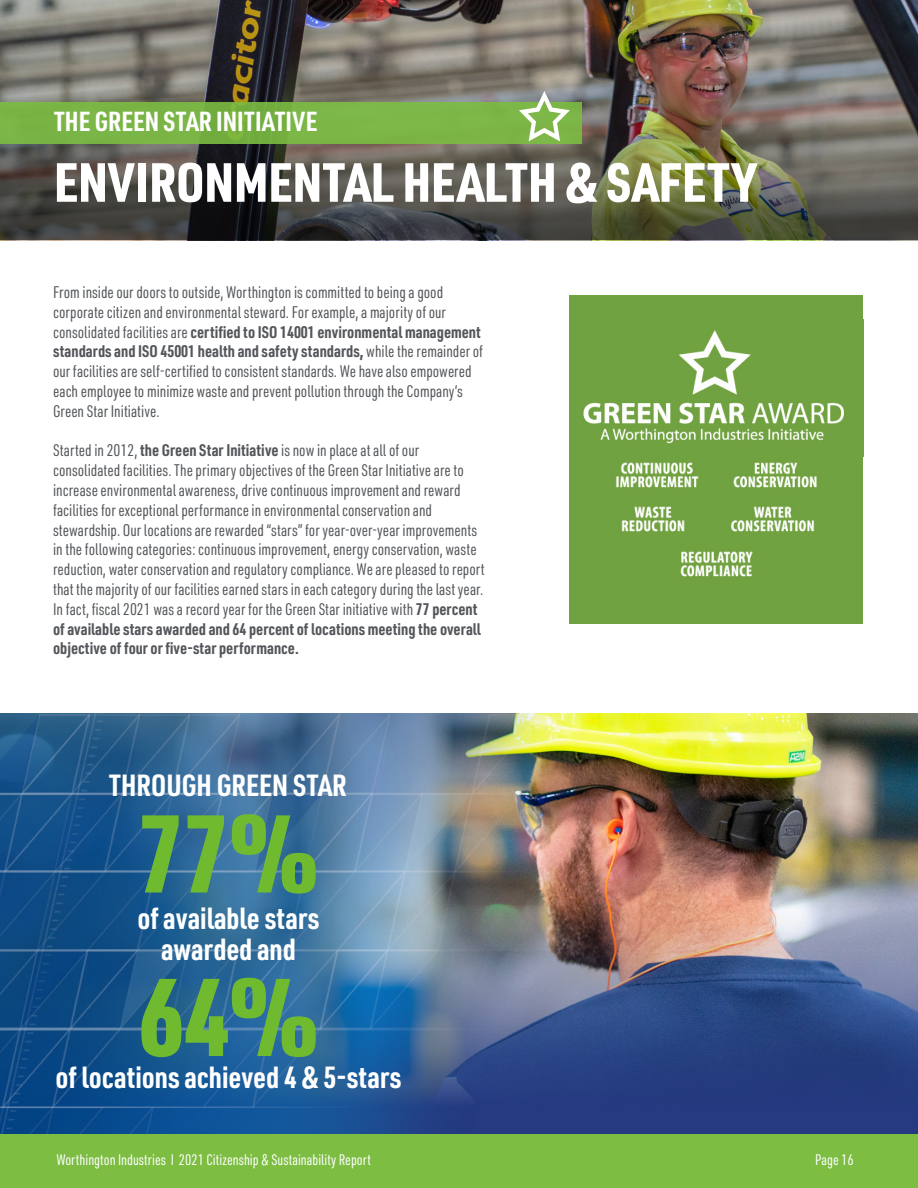
<style>
.page{position:relative;width:918px;height:1188px;background:#fff}
.page>*{position:absolute;margin:0;border:0;box-sizing:border-box;transform-origin:0 0}
.t1{font:900 108px "URWDIN Cond";color:#70ba30}
.t2{font:900 54px "URWDIN Cond";color:#fff}
.t3{font:700 30px "URWDIN Cond";color:#fff}
.t4{font:700 27px "URWDIN Cond";letter-spacing:.005em;color:#fff}
.t5{font:16.5px/19.8px "URWDIN Cond";color:#53565a}
.t6{font:15px "URWDIN Cond";color:#fff}
.s1{font-weight:700}
</style>
<div class="page">
<img style="left:588px;top:713px;width:330px;height:94px">
<img style="left:588px;top:807px;width:330px;height:327px">
<img style="left:0;top:713px;width:588px;height:421px">
<div style="left:569px;top:295px;width:294px;height:328px;background:#70a241"></div>
<img style="left:583px;top:330px;width:261px;height:114px">
<img style="left:615px;top:462px;width:202px;height:26px">
<img style="left:621px;top:506px;width:194px;height:26px">
<img style="left:680px;top:551px;width:73px;height:29px">
<img style="left:0;top:0;width:918px;height:47px">
<img style="left:0;top:47px;width:918px;height:193px">
<div style="left:0;top:102px;width:582px;height:41px;background:#7bb546"></div>
<div style="left:0;top:1134px;width:918px;height:54px;background:#7cbd42"></div>
<svg style="left:519px;top:91px;width:51px;height:50px"></svg>
<h3 class="t4" style="left:54px;top:103px;width:265px">THE GREEN STAR INITIATIVE</h3>
<h2 class="t2" style="left:54px;top:145px;width:703px">ENVIRONMENTAL HEALTH &amp; SAFETY</h2>
<p class="t5" style="left:53px;top:282px;width:431px">From inside our doors to outside, Worthington is committed to being a good corporate citizen and environmental steward. For example, a majority of our consolidated facilities are <span class="s1">certified to ISO 14001 environmental management standards and ISO 45001 health and safety standards,</span> while the remainder of our facilities are self-certified to consistent standards. We have also empowered each employee to minimize waste and prevent pollution through the Company’s Green Star Initiative.</p>
<p class="t5" style="left:53px;top:440px;width:433px">Started in 2012, <span class="s1">the Green Star Initiative</span> is now in place at all of our consolidated facilities. The primary objectives of the Green Star Initiative are to increase environmental awareness, drive continuous improvement and reward facilities for exceptional performance in environmental conservation and stewardship. Our locations are rewarded “stars” for year-over-year improvements in the following categories: continuous improvement, energy conservation, waste reduction, water conservation and regulatory compliance. We are pleased to report that the majority of our facilities earned stars in each category during the last year.<br>In fact, fiscal 2021 was a record year for the Green Star initiative with <span class="s1">77 percent of available stars awarded and 64 percent of locations meeting the overall objective of four or five-star performance.</span></p>
<h3 class="t3" style="left:109px;top:765px;width:239px">THROUGH GREEN STAR</h3>
<h1 class="t1" style="left:139px;top:780px;width:181px">77%</h1>
<h3 class="t3" style="left:137px;top:897px;width:184px">of available stars</h3>
<h3 class="t3" style="left:161px;top:929px;width:136px">awarded and</h3>
<h1 class="t1" style="left:139px;top:943px;width:181px">64%</h1>
<h3 class="t3" style="left:55px;top:1056px;width:348px">of locations achieved 4 &amp; 5-stars</h3>
<p class="t6" style="left:56px;top:1150px;width:316px">Worthington Industries I 2021 Citizenship &amp; Sustainability Report</p>
<p class="t6" style="left:815px;top:1150px;width:40px">Page 16</p>
</div>
